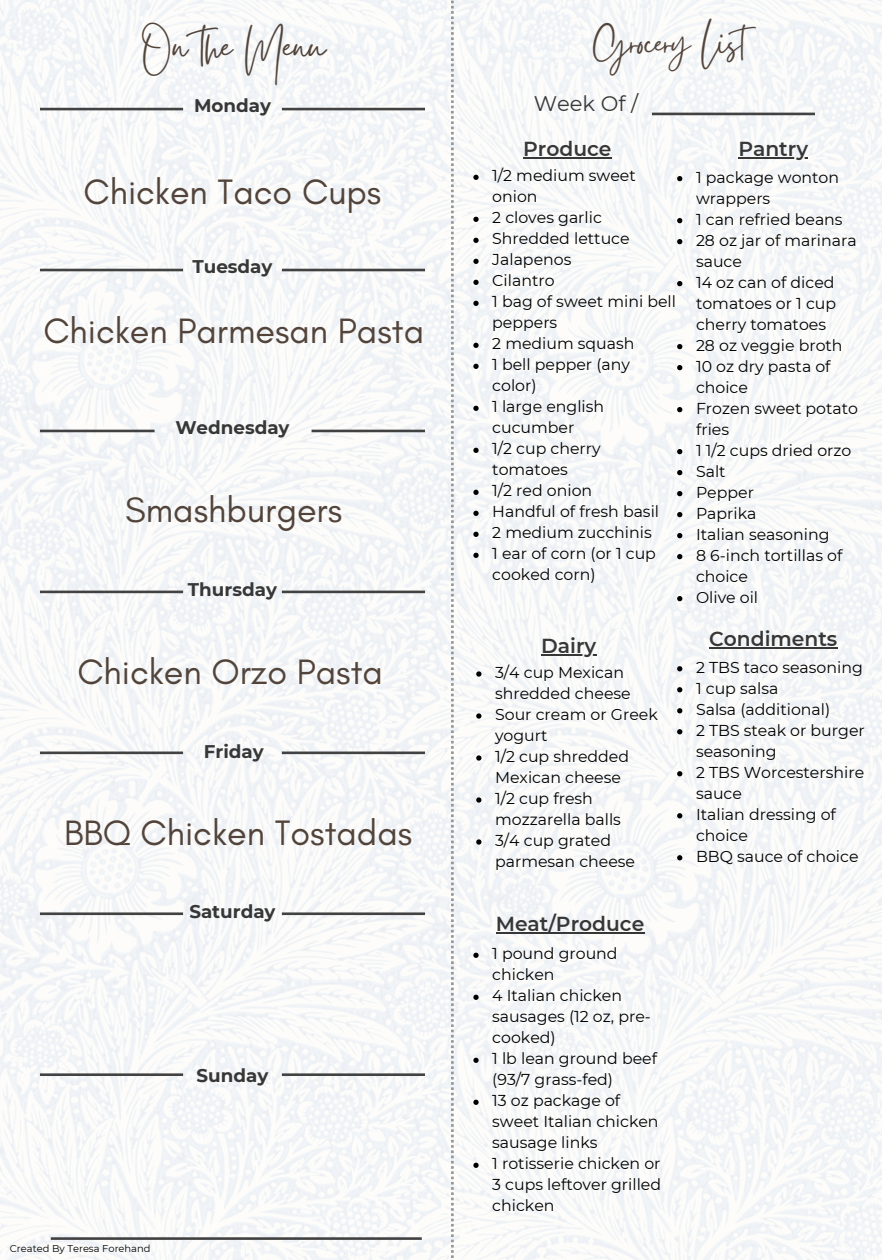
<style>
.page{position:relative;width:882px;height:1260px;background:#fff}
.page>*{position:absolute;margin:0;border:0;box-sizing:border-box;transform-origin:0 0}
.t1{font:49.7px "Gistesy";color:#52443b}
.t2{font:42.7px "Gistesy";color:#52443b}
.t3{font:35.88px "Glacial Indifference";color:#52443b}
.t4{font:21.18px "Montserrat";color:#373737}
.t5{font:600 20.3px "Montserrat";color:#373737}
.t6{font:700 18.38px "Montserrat";color:#373737}
.t7{font:15.75px/21px "Montserrat";color:#000}
.t8{font:9.8px "Montserrat";color:#000}
</style>
<div class="page">
<img style="left:0;top:0;width:882px;height:1260px">
<hr style="left:40px;top:108px;width:143px;height:2px;background:#424242">
<hr style="left:282px;top:108px;width:143px;height:2px;background:#424242">
<hr style="left:40px;top:269px;width:143px;height:2px;background:#424242">
<hr style="left:282px;top:269px;width:143px;height:2px;background:#424242">
<hr style="left:40px;top:430px;width:115px;height:2px;background:#424242">
<hr style="left:312px;top:430px;width:113px;height:2px;background:#424242">
<hr style="left:40px;top:591px;width:143px;height:2px;background:#424242">
<hr style="left:282px;top:591px;width:143px;height:2px;background:#424242">
<hr style="left:40px;top:752px;width:143px;height:2px;background:#424242">
<hr style="left:282px;top:752px;width:143px;height:2px;background:#424242">
<hr style="left:40px;top:912px;width:143px;height:3px;background:#424242">
<hr style="left:282px;top:912px;width:143px;height:3px;background:#424242">
<hr style="left:51px;top:1237px;width:371px;height:3px;background:#424242">
<hr style="left:40px;top:1073px;width:143px;height:3px;background:#424242">
<hr style="left:282px;top:1073px;width:143px;height:3px;background:#424242">
<svg style="left:451px;top:1px;width:3px;height:1259px"></svg>
<hr style="left:652px;top:113px;width:163px;height:2px;background:#424242">
<hr style="left:541px;top:654px;width:55px;height:1px;background:#373737">
<svg style="left:476px;top:671px;width:5px;height:6px"></svg>
<svg style="left:476px;top:713px;width:5px;height:6px"></svg>
<svg style="left:476px;top:755px;width:5px;height:6px"></svg>
<svg style="left:476px;top:797px;width:5px;height:6px"></svg>
<svg style="left:476px;top:839px;width:5px;height:6px"></svg>
<hr style="left:496px;top:933px;width:148px;height:1px;background:#373737">
<svg style="left:473px;top:953px;width:6px;height:5px"></svg>
<svg style="left:473px;top:995px;width:6px;height:5px"></svg>
<svg style="left:473px;top:1058px;width:6px;height:5px"></svg>
<svg style="left:473px;top:1100px;width:6px;height:5px"></svg>
<svg style="left:473px;top:1163px;width:6px;height:5px"></svg>
<hr style="left:523px;top:157px;width:89px;height:2px;background:#373737">
<svg style="left:473px;top:175px;width:6px;height:5px"></svg>
<svg style="left:473px;top:217px;width:6px;height:5px"></svg>
<svg style="left:473px;top:238px;width:6px;height:5px"></svg>
<svg style="left:473px;top:259px;width:6px;height:5px"></svg>
<svg style="left:473px;top:280px;width:6px;height:5px"></svg>
<svg style="left:473px;top:301px;width:6px;height:5px"></svg>
<svg style="left:473px;top:343px;width:6px;height:5px"></svg>
<svg style="left:473px;top:364px;width:6px;height:5px"></svg>
<svg style="left:473px;top:406px;width:6px;height:5px"></svg>
<svg style="left:473px;top:448px;width:6px;height:5px"></svg>
<svg style="left:473px;top:490px;width:6px;height:5px"></svg>
<svg style="left:473px;top:511px;width:6px;height:5px"></svg>
<svg style="left:473px;top:532px;width:6px;height:5px"></svg>
<svg style="left:473px;top:553px;width:6px;height:5px"></svg>
<hr style="left:738px;top:157px;width:70px;height:2px;background:#373737">
<svg style="left:677px;top:176px;width:5px;height:5px"></svg>
<svg style="left:677px;top:218px;width:5px;height:5px"></svg>
<svg style="left:677px;top:239px;width:5px;height:5px"></svg>
<svg style="left:677px;top:281px;width:5px;height:5px"></svg>
<svg style="left:677px;top:344px;width:5px;height:5px"></svg>
<svg style="left:677px;top:365px;width:5px;height:5px"></svg>
<svg style="left:677px;top:407px;width:5px;height:5px"></svg>
<svg style="left:677px;top:449px;width:5px;height:5px"></svg>
<svg style="left:677px;top:470px;width:5px;height:5px"></svg>
<svg style="left:677px;top:491px;width:5px;height:5px"></svg>
<svg style="left:677px;top:512px;width:5px;height:5px"></svg>
<svg style="left:677px;top:533px;width:5px;height:5px"></svg>
<svg style="left:677px;top:554px;width:5px;height:5px"></svg>
<svg style="left:677px;top:596px;width:5px;height:5px"></svg>
<hr style="left:709px;top:648px;width:128px;height:1px;background:#373737">
<svg style="left:677px;top:666px;width:5px;height:5px"></svg>
<svg style="left:677px;top:687px;width:5px;height:5px"></svg>
<svg style="left:677px;top:708px;width:5px;height:5px"></svg>
<svg style="left:677px;top:729px;width:5px;height:5px"></svg>
<svg style="left:677px;top:771px;width:5px;height:5px"></svg>
<svg style="left:677px;top:813px;width:5px;height:5px"></svg>
<svg style="left:677px;top:855px;width:5px;height:5px"></svg>
<h3 class="t1" style="left:142px;top:11px;width:185px">On the Menu</h3>
<h6 class="t2" style="left:593px;top:13px;width:176px">Grocery List</h6>
<h6 class="t6" style="left:194px;top:94px;width:78px">Monday</h6>
<h3 class="t4" style="left:534px;top:91px;width:106px">Week Of /</h3>
<p class="t3" style="left:84px;top:170px;width:299px">Chicken Taco Cups</p>
<h1 class="t6" style="left:192px;top:255px;width:82px">Tuesday</h1>
<p class="t3" style="left:43px;top:309px;width:382px">Chicken Parmesan Pasta</p>
<h3 class="t6" style="left:175px;top:416px;width:116px">Wednesday</h3>
<p class="t3" style="left:125px;top:487px;width:218px">Smashburgers</p>
<h6 class="t6" style="left:188px;top:578px;width:91px">Thursday</h6>
<p class="t3" style="left:77px;top:650px;width:307px">Chicken Orzo Pasta</p>
<h3 class="t6" style="left:204px;top:741px;width:61px">Friday</h3>
<p class="t3" style="left:64px;top:811px;width:350px">BBQ Chicken Tostadas</p>
<h6 class="t6" style="left:189px;top:900px;width:88px">Saturday</h6>
<h6 class="t6" style="left:197px;top:1064px;width:73px">Sunday</h6>
<h3 class="t8" style="left:10px;top:1242px;width:142px">Created By Teresa Forehand</h3>
<p class="t5" style="left:523px;top:136px;width:90px">Produce</p>
<p class="t7" style="left:492px;top:165px;width:145px">1/2 medium sweet onion</p>
<p class="t7" style="left:492px;top:207px;width:111px">2 cloves garlic</p>
<p class="t7" style="left:492px;top:228px;width:139px">Shredded lettuce</p>
<p class="t7" style="left:492px;top:249px;width:81px">Jalapenos</p>
<p class="t7" style="left:492px;top:270px;width:64px">Cilantro</p>
<p class="t7" style="left:492px;top:291px;width:185px">1 bag of sweet mini bell peppers</p>
<p class="t7" style="left:492px;top:333px;width:144px">2 medium squash</p>
<h4 class="t7" style="left:492px;top:354px;width:139px">1 bell pepper (any color)</h4>
<p class="t7" style="left:492px;top:396px;width:113px">1 large english cucumber</p>
<p class="t7" style="left:492px;top:438px;width:110px">1/2 cup cherry tomatoes</p>
<p class="t7" style="left:492px;top:480px;width:101px">1/2 red onion</p>
<p class="t7" style="left:492px;top:501px;width:168px">Handful of fresh basil</p>
<p class="t7" style="left:492px;top:522px;width:161px">2 medium zucchinis</p>
<p class="t7" style="left:492px;top:543px;width:165px">1 ear of corn (or 1 cup cooked corn)</p>
<h6 class="t5" style="left:541px;top:633px;width:57px">Dairy</h6>
<h6 class="t7" style="left:495px;top:662px;width:137px">3/4 cup Mexican shredded cheese</h6>
<p class="t7" style="left:495px;top:704px;width:164px">Sour cream or Greek yogurt</p>
<h2 class="t7" style="left:495px;top:746px;width:136px">1/2 cup shredded<br>Mexican cheese</h2>
<h5 class="t7" style="left:495px;top:788px;width:127px">1/2 cup fresh mozzarella balls</h5>
<h4 class="t7" style="left:495px;top:830px;width:142px">3/4 cup grated parmesan cheese</h4>
<p class="t5" style="left:496px;top:912px;width:150px">Meat/Produce</p>
<p class="t7" style="left:492px;top:943px;width:127px">1 pound ground chicken</p>
<p class="t7" style="left:492px;top:985px;width:160px">4 Italian chicken sausages (12 oz, pre&shy;cooked)</p>
<p class="t7" style="left:492px;top:1048px;width:166px">1 lb lean ground beef (93/7 grass-fed)</p>
<p class="t7" style="left:492px;top:1090px;width:168px">13 oz package of sweet Italian chicken sausage links</p>
<p class="t7" style="left:492px;top:1153px;width:170px;text-align:justify">1 rotisserie chicken or 3 cups leftover grilled chicken</p>
<p class="t5" style="left:738px;top:136px;width:71px">Pantry</p>
<p class="t7" style="left:696px;top:166px;width:145px">1 package wonton wrappers</p>
<p class="t7" style="left:696px;top:208px;width:148px">1 can refried beans</p>
<h4 class="t7" style="left:696px;top:229px;width:162px">28 oz jar of marinara sauce</h4>
<p class="t7" style="left:696px;top:271px;width:142px;text-align:justify">14 oz can of diced tomatoes or 1 cup cherry tomatoes</p>
<p class="t7" style="left:696px;top:334px;width:148px">28 oz veggie broth</p>
<p class="t7" style="left:696px;top:355px;width:136px">10 oz dry pasta of choice</p>
<p class="t7" style="left:696px;top:397px;width:164px">Frozen sweet potato fries</p>
<p class="t7" style="left:696px;top:439px;width:157px">1 1/2 cups dried orzo</p>
<h4 class="t7" style="left:696px;top:460px;width:31px">Salt</h4>
<p class="t7" style="left:696px;top:481px;width:60px">Pepper</p>
<p class="t7" style="left:696px;top:502px;width:62px">Paprika</p>
<p class="t7" style="left:696px;top:523px;width:135px">Italian seasoning</p>
<p class="t7" style="left:696px;top:544px;width:148px">8 6-inch tortillas of choice</p>
<p class="t7" style="left:696px;top:586px;width:64px">Olive oil</p>
<p class="t5" style="left:709px;top:627px;width:130px">Condiments</p>
<p class="t7" style="left:696px;top:657px;width:168px">2 TBS taco seasoning</p>
<h4 class="t7" style="left:696px;top:678px;width:84px">1 cup salsa</h4>
<p class="t7" style="left:696px;top:699px;width:136px">Salsa (additional)</p>
<p class="t7" style="left:696px;top:720px;width:170px">2 TBS steak or burger seasoning</p>
<p class="t7" style="left:696px;top:762px;width:170px">2 TBS Worcestershire sauce</p>
<p class="t7" style="left:696px;top:804px;width:141px">Italian dressing of choice</p>
<p class="t7" style="left:696px;top:846px;width:164px">BBQ sauce of choice</p>
</div>
